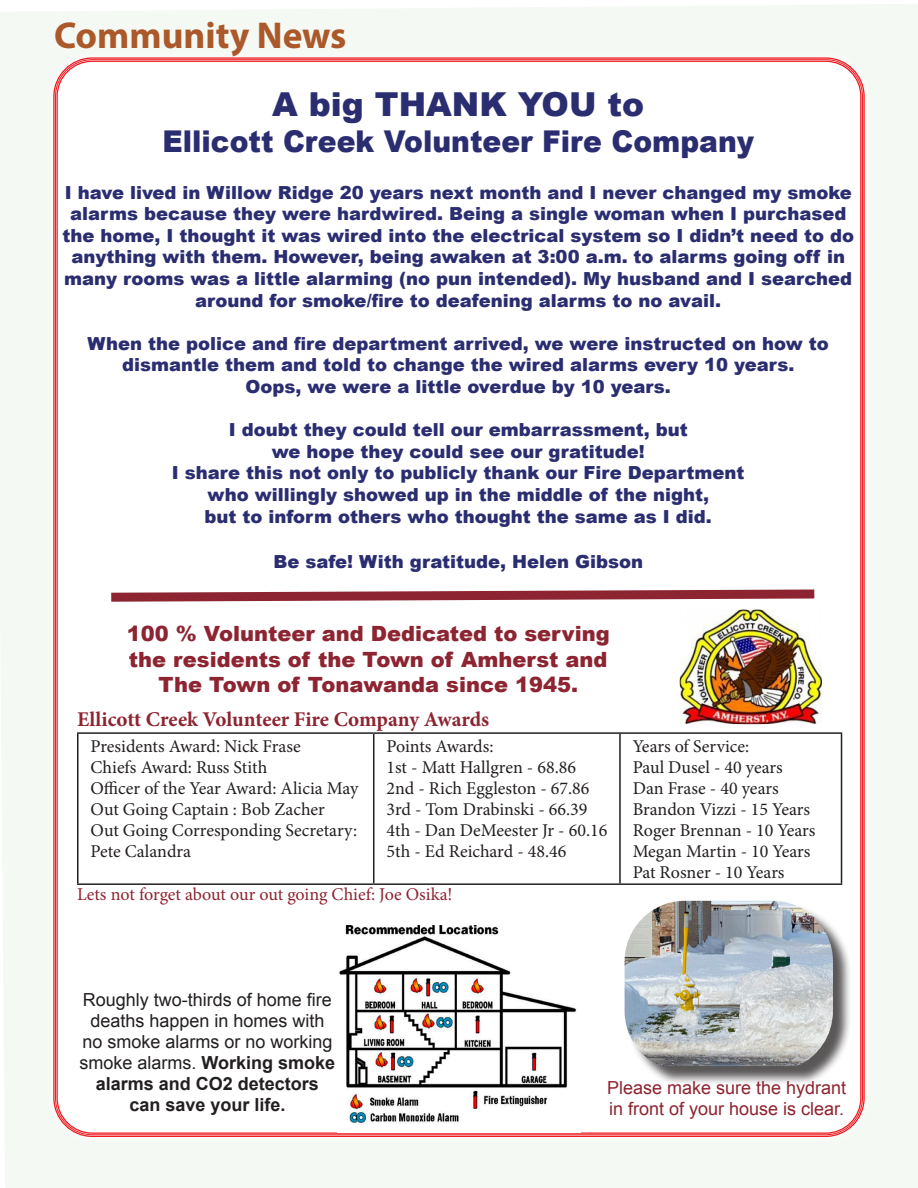
<style>
.page{position:relative;width:918px;height:1188px;background:#fff}
.page>*{position:absolute;margin:0;border:0;box-sizing:border-box;transform-origin:0 0}
.t1{font:700 37.5px "Myriad Pro";color:#ab592a}
.t2{font:900 33px "Arial";color:#2a2d70}
.t3{font:900 30px "Arial";color:#2a2d70;scale:.94 1}
.t4{font:900 21px/25.2px "Arial";color:#8d2431;text-align:center}
.t5{font:700 21px "Minion Pro";letter-spacing:-.005em;color:#8d2431}
.t6{font:900 18px/21.6px "Arial";color:#2a2d70;text-align:center}
.t7{font:18px/21px "Minion Pro";color:#231f20}
.t8{font:18px/21px "Arial";color:#231f20;text-align:center}
.t9{font:18px/21px "Arial";color:#8d2431}
.t10{font:18px "Minion Pro";letter-spacing:-.005em;color:#8d2431}
.s1{font-weight:700}
</style>
<div class="page">
<div style="left:0;top:4px;width:918px;height:1184px;background:#f5f9f4"></div>
<div style="left:44px;top:48px;width:830px;height:1099px;background:#fff;opacity:.75"></div>
<div style="left:56px;top:60px;width:806px;height:1075px;background:#fff;border-radius:37px"></div>
<img style="left:680px;top:610px;width:142px;height:114px">
<div style="left:627px;top:903px;width:225px;height:182px;background:#231f20;opacity:.75"></div>
<img style="left:625px;top:901px;width:208px;height:165px">
<hr style="left:77px;top:732px;width:297px;height:2px;background:#231f20">
<hr style="left:77px;top:734px;width:2px;height:149px;background:#231f20">
<hr style="left:374px;top:732px;width:246px;height:2px;background:#231f20">
<hr style="left:373px;top:734px;width:1px;height:149px;background:#231f20">
<hr style="left:620px;top:732px;width:222px;height:2px;background:#231f20">
<hr style="left:619px;top:734px;width:2px;height:149px;background:#231f20">
<hr style="left:841px;top:734px;width:1px;height:149px;background:#231f20">
<hr style="left:77px;top:883px;width:297px;height:2px;background:#231f20">
<hr style="left:374px;top:883px;width:246px;height:2px;background:#231f20">
<hr style="left:620px;top:883px;width:222px;height:2px;background:#231f20">
<svg style="left:111px;top:589px;width:704px;height:13px"></svg>
<img style="left:339px;top:926px;width:238px;height:198px">
<h1 class="t1" style="left:54px;top:11px;width:294px">Community News</h1>
<h2 class="t2" style="left:272px;top:80px;width:373px">A big THANK YOU to</h2>
<h3 class="t3" style="left:162px;top:119px;width:631px">Ellicott Creek Volunteer Fire Company</h3>
<p class="t6" style="left:62px;top:181px;width:793px">I have lived in Willow Ridge 20 years next month and I never changed my smoke alarms because they were hardwired. Being a single woman when I purchased the home, I thought it was wired into the electrical system so I didn’t need to do anything with them. However, being awaken at 3:00 a.m. to alarms going off in many rooms was a little alarming (no pun intended). My husband and I searched around for smoke/fire to deafening alarms to no avail.</p>
<p class="t6" style="left:88px;top:332px;width:743px">When the police and fire department arrived, we were instructed on how to dismantle them and told to change the wired alarms every 10 years.<br>Oops, we were a little overdue by 10 years.</p>
<p class="t6" style="left:172px;top:418px;width:574px">I doubt they could tell our embarrassment, but<br>we hope they could see our gratitude!<br>I share this not only to publicly thank our Fire Department who willingly showed up in the middle of the night,<br>but to inform others who thought the same as I did.</p>
<p class="t6" style="left:273px;top:550px;width:371px">Be safe! With gratitude, Helen Gibson</p>
<p class="t4" style="left:127px;top:621px;width:484px">100 % Volunteer and Dedicated to serving the residents of the Town of Amherst and<br>The Town of Tonawanda since 1945.</p>
<p class="t5" style="left:77px;top:705px;width:414px">Ellicott Creek Volunteer Fire Company Awards</p>
<p class="t7" style="left:91px;top:736px;width:269px">Presidents Award: Nick Frase<br>Chiefs Award: Russ Stith<br>Officer of the Year Award: Alicia May<br>Out Going Captain : Bob Zacher<br>Out Going Corresponding Secretary:<br>Pete Calandra</p>
<p class="t7" style="left:386px;top:736px;width:222px">Points Awards:<br>1st - Matt Hallgren - 68.86<br>2nd - Rich Eggleston - 67.86<br>3rd - Tom Drabinski - 66.39<br>4th - Dan DeMeester Jr - 60.16<br>5th - Ed Reichard - 48.46</p>
<p class="t7" style="left:633px;top:736px;width:184px">Years of Service:<br>Paul Dusel - 40 years<br>Dan Frase - 40 years<br>Brandon Vizzi - 15 Years<br>Roger Brennan - 10 Years<br>Megan Martin - 10 Years<br>Pat Rosner - 10 Years</p>
<p class="t10" style="left:77px;top:882px;width:377px">Lets not forget about our out going Chief: Joe Osika!</p>
<p class="t8" style="left:80px;top:989px;width:257px">Roughly two-thirds of home fire deaths happen in homes with no smoke alarms or no working smoke alarms. <span class="s1">Working smoke alarms and CO2 detectors can save your life.</span></p>
<p class="t9" style="left:607px;top:1077px;width:241px">Please make sure the hydrant in front of your house is clear.</p>
</div>
